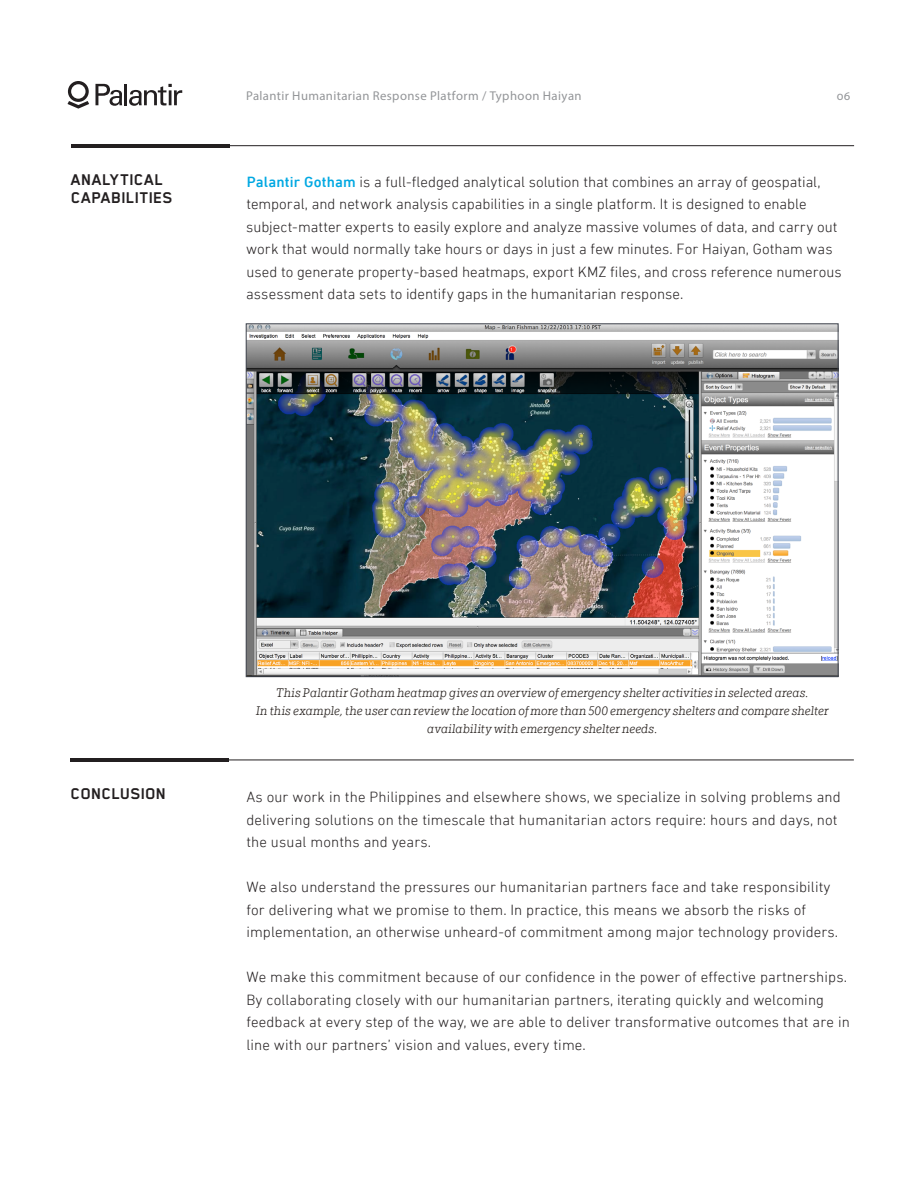
<style>
.page{position:relative;width:918px;height:1188px;background:#fff}
.page>*{position:absolute;margin:0;border:0;box-sizing:border-box;transform-origin:0 0}
.Section_Title{font:700 18px "Blender Pro";letter-spacing:.01em;color:#231f20}
.Section_Title-2{font:700 18px "Blender Pro";letter-spacing:.03em;color:#231f20}
.Body{font:300 15px/22.5px "DIN Next LTW04";letter-spacing:.01em;color:#231f20}
.Body-2{font:italic 300 13.5px/18px "Egyptian Slate Pro";letter-spacing:.01em;color:#241e1b;text-align:center}
.t1{font:12.75px "Myriad Pro";letter-spacing:.03em;color:#939598}
.s1{font-weight:500;color:#00a8e2}
</style>
<div class="page">
<hr style="left:124px;top:84px;width:3px;height:21px;background:#231f20">
<svg style="left:129px;top:84px;width:53px;height:22px"></svg>
<svg style="left:67px;top:81px;width:22px;height:28px"></svg>
<svg style="left:95px;top:84px;width:27px;height:22px"></svg>
<img style="left:248px;top:326px;width:588px;height:349px">
<hr style="left:71px;top:760px;width:783px;height:1px;background:#231f20">
<hr style="left:71px;top:759px;width:158px;height:3px;background:#231f20">
<hr style="left:71px;top:145px;width:783px;height:1px;background:#231f20">
<hr style="left:71px;top:144px;width:158px;height:4px;background:#231f20">
<p class="Section_Title-2" style="left:71px;top:169px;width:94px">ANALYTICAL</p>
<p class="Section_Title" style="left:71px;top:187px;width:104px">CAPABILITIES</p>
<p class="t1" style="left:246px;top:87px;width:337px">Palantir Humanitarian Response Platform / Typhoon Haiyan</p>
<p class="t1" style="left:837px;top:87px;width:15px">06</p>
<p class="Body" style="left:246px;top:170px;width:597px"><span class="s1">Palantir Gotham</span> is a full-fledged analytical solution that combines an array of geospatial, temporal, and network analysis capabilities in a single platform. It is designed to enable subject-matter experts to easily explore and analyze massive volumes of data, and carry out work that would normally take hours or days in just a few minutes. For Haiyan, Gotham was used to generate property-based heatmaps, export KMZ files, and cross reference numerous assessment data sets to identify gaps in the humanitarian response.</p>
<p class="Body-2" style="left:276px;top:683px;width:534px">This Palantir Gotham heatmap gives an overview of emergency shelter activities in selected areas.</p>
<p class="Body-2" style="left:256px;top:701px;width:574px">In this example, the user can review the location of more than 500 emergency shelters and compare shelter availability with emergency shelter needs.</p>
<p class="Section_Title" style="left:71px;top:784px;width:97px">CONCLUSION</p>
<p class="Body" style="left:246px;top:786px;width:596px">As our work in the Philippines and elsewhere shows, we specialize in solving problems and delivering solutions on the timescale that humanitarian actors require: hours and days, not the usual months and years.</p>
<p class="Body" style="left:246px;top:876px;width:593px">We also understand the pressures our humanitarian partners face and take responsibility for delivering what we promise to them. In practice, this means we absorb the risks of implementation, an otherwise unheard-of commitment among major technology providers.</p>
<p class="Body" style="left:246px;top:966px;width:605px">We make this commitment because of our confidence in the power of effective partnerships.<br>By collaborating closely with our humanitarian partners, iterating quickly and welcoming feedback at every step of the way, we are able to deliver transformative outcomes that are in line with our partners’ vision and values, every time.</p>
</div>
